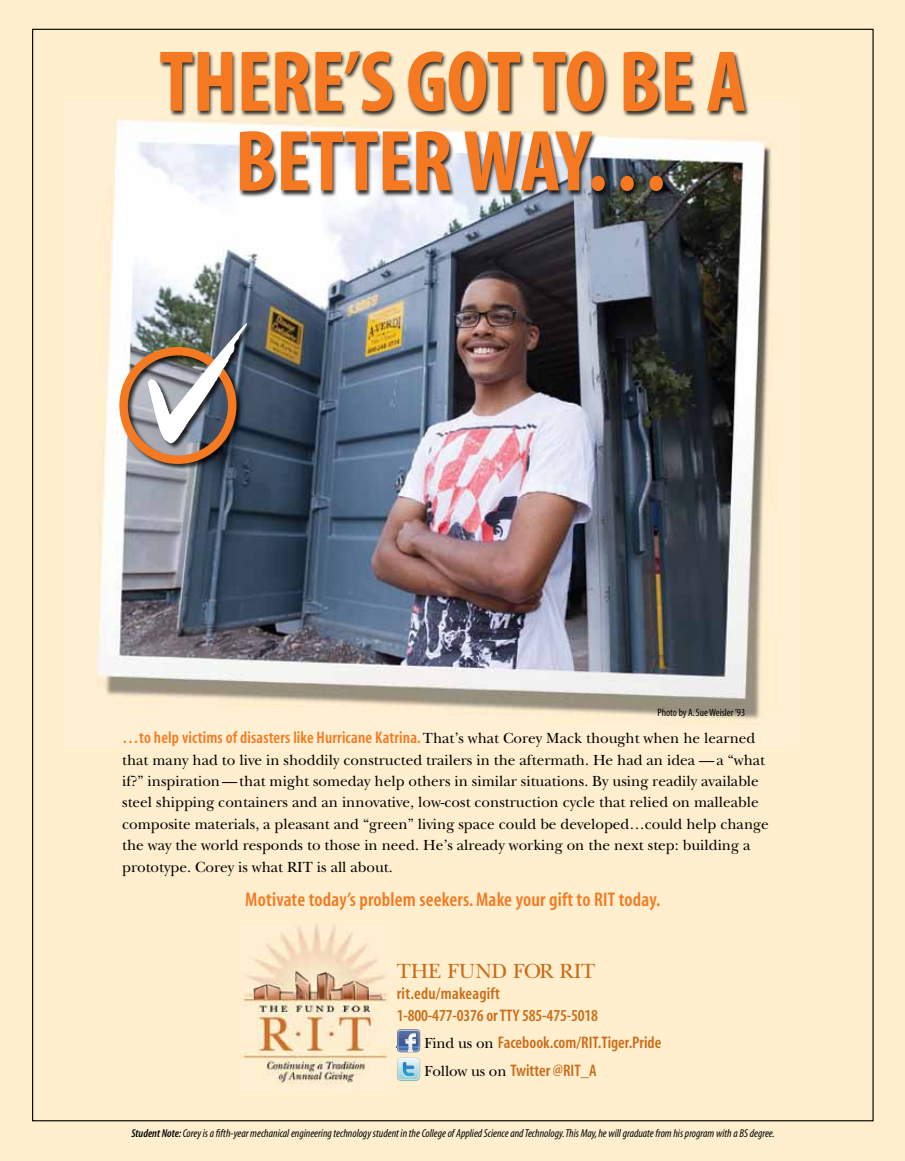
<style>
.page{position:relative;width:905px;height:1161px;background:#fff}
.page>*{position:absolute;margin:0;border:0;box-sizing:border-box;transform-origin:0 0}
.t1{font:700 condensed 87.15px/79.5px "Myriad";letter-spacing:-.01em;color:#f47920;text-align:center}
.t2{font:21.45px "New Baskerville";letter-spacing:-.005em;color:#ca6c18}
.t3{font:600 condensed 19.95px "Myriad";letter-spacing:.01em;color:#f47920}
.t4{font:600 condensed 16.8px/21.5px "Myriad";color:#ca6c18}
.t5{font:600 condensed 16.8px "Myriad";letter-spacing:.01em;color:#f47920}
.t6{font:15.3px/21.5px "New Baskerville";color:#000}
.t7{font:italic condensed 11.55px "Myriad";color:#000}
.t8{font:condensed 10.65px "Myriad";color:#000}
.s1{font-family:"New Baskerville";font-weight:400;font-stretch:normal;font-size:15.3px;color:#000}
.s2{font-weight:600}
</style>
<div class="page">
<div style="left:0;top:0;width:904px;height:1161px;background:#ffefcf"></div>
<img style="left:240px;top:924px;width:148px;height:166px">
<svg style="left:396px;top:1029px;width:25px;height:23px"></svg>
<svg style="left:397px;top:1058px;width:23px;height:23px"></svg>
<img style="left:97px;top:118px;width:675px;height:601px">
<div style="left:159px;top:51px;width:590px;height:147px;background:#000;opacity:.8"></div>
<div style="left:119px;top:323px;width:135px;height:148px;background:#000;opacity:.75"></div>
<img style="left:119px;top:323px;width:128px;height:141px">
<h1 class="t1" style="left:159px;top:45px;width:588px">THERE’S GOT TO BE A<br>BETTER WAY…</h1>
<p class="t8" style="left:657px;top:707px;width:89px">Photo by A. Sue Weisler ’93</p>
<p class="t5" style="left:122px;top:729px;width:634px">…to help victims of disasters like Hurricane Katrina.<span class="s1">That’s what Corey Mack thought when he learned</span></p>
<p class="t6" style="left:122px;top:749px;width:648px">that many had to live in shoddily constructed trailers in the aftermath. He had an idea —a “what if?” inspiration—that might someday help others in similar situations. By using readily available steel shipping containers and an innovative, low-cost construction cycle that relied on malleable composite materials, a pleasant and “green” living space could be developed…could help change the way the world responds to those in need. He’s already working on the next step: building a prototype. Corey is what RIT is all about.</p>
<h3 class="t3" style="left:245px;top:890px;width:416px">Motivate today’s problem seekers. Make your gift to RIT today.</h3>
<h2 class="t2" style="left:397px;top:959px;width:200px">THE FUND FOR RIT</h2>
<p class="t4" style="left:397px;top:984px;width:203px">rit.edu/makeagift<br>1-800-477-0376 or TTY 585-475-5018</p>
<p class="t4" style="left:424px;top:1030px;width:238px;line-height:27.6px"><span class="s1">Find us on</span> Facebook.com/RIT.Tiger.Pride<br><span class="s1">Follow us on</span> Twitter @RIT_A</p>
<p class="t7" style="left:131px;top:1127px;width:644px"><span class="s2">Student Note:</span> Corey is a fifth-year mechanical engineering technology student in the College of Applied Science and Technology. This May, he will graduate from his program with a BS degree.</p>
</div>
